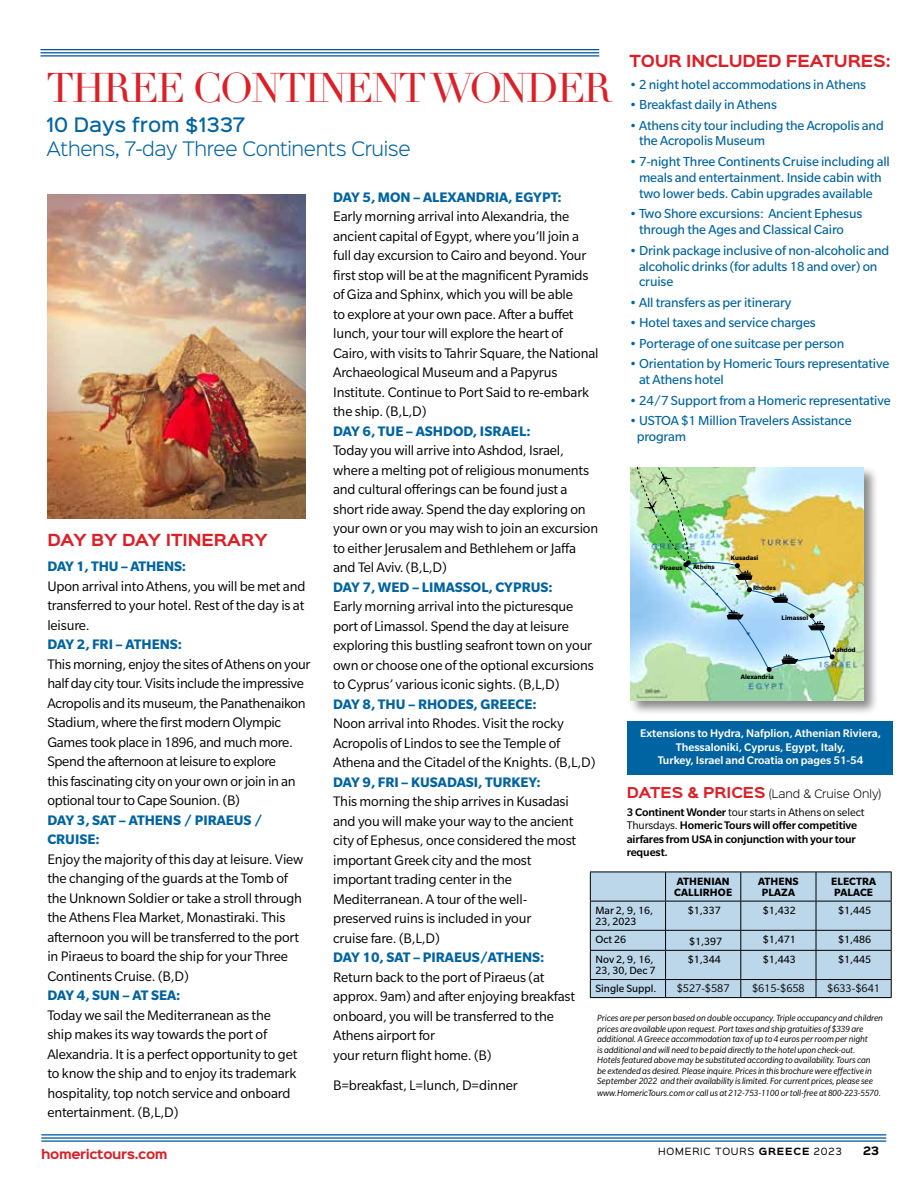
<style>
.page{position:relative;width:918px;height:1188px;background:#fff}
.page>*{position:absolute;margin:0;border:0;box-sizing:border-box;transform-origin:0 0}
.t1{font:40.5px "Didot";letter-spacing:-.05em;color:#dc2028}
.t2{font:300 18px "Sinkin Sans 300";letter-spacing:-.02em;color:#0064a2}
.t3{font:500 18px "Sinkin Sans 500";color:#0064a2}
.t4{font:15px/19.5px "Slate Pro";letter-spacing:-.01em;color:#000}
.t5{font:700 15px/19.5px "Slate Pro";color:#0064a2}
.t6{font:700 15px "Sinkin Sans 700";letter-spacing:-.01em;color:#dc2028}
.t7{font:14.25px/15.9px "Slate Pro";letter-spacing:-.01em;color:#0064a2}
.t8{font:500 12px/13.5px "Slate Pro";letter-spacing:-.01em;color:#000}
.t9{font:500 12px/13.5px "Slate Pro";color:#fff;text-align:center}
.t10{font:12px "Slate Pro";color:#000}
.t11{font:700 12px "Sinkin Sans 700";letter-spacing:-.03em;color:#dc2028}
.t12{font:11.55px/11.6px "Slate Pro";color:#000}
.t13{font:700 11.55px/11.4px "Slate Pro";letter-spacing:.01em;color:#000}
.t14{font:300 10.5px "Sinkin Sans 300";color:#000}
.t15{font:700 10.5px "Sinkin Sans 700";color:#000}
.t16{font:italic 9.75px/10.5px "Slate Pro";letter-spacing:-.01em;color:#000}
.t17{font:9px "Sinkin Sans 400";letter-spacing:.09em;color:#000}
.t18{font:700 7.05px "Slate Pro";color:#000}
.s1{font-family:"Sinkin Sans 700";font-weight:700;font-size:13.5px;color:#dc2028}
.s2{font-weight:400}
.s3{font-family:"Sinkin Sans 700";font-weight:700}
</style>
<div class="page">
<hr style="left:41px;top:1134px;width:845px;height:1px;background:#00529c">
<hr style="left:41px;top:1137px;width:845px;height:2px;background:#00529c">
<hr style="left:41px;top:1140px;width:845px;height:2px;background:#00529c">
<hr style="left:40px;top:49px;width:559px;height:1px;background:#00529c">
<hr style="left:40px;top:52px;width:559px;height:1px;background:#00529c">
<hr style="left:40px;top:55px;width:559px;height:2px;background:#00529c">
<div style="left:627px;top:721px;width:266px;height:54px;background:#0064a2"></div>
<svg style="left:590px;top:872px;width:302px;height:126px;background:#b2cadc"></svg>
<img style="left:47px;top:194px;width:259px;height:325px">
<div style="left:629px;top:466px;width:250px;height:250px;background:#000;opacity:.47"></div>
<img style="left:630px;top:467px;width:233px;height:233px">
<img style="left:630px;top:466px;width:205px;height:206px">
<p class="t6" style="left:629px;top:53px;width:263px">TOUR INCLUDED FEATURES:</p>
<p class="t7" style="left:629px;top:76px;width:238px">• 2 night hotel accommodations in Athens</p>
<p class="t7" style="left:629px;top:97px;width:149px">• Breakfast daily in Athens</p>
<p class="t7" style="left:639px;top:117px;width:246px;text-indent:-10px">• Athens city tour including the Acropolis and the Acropolis Museum</p>
<p class="t7" style="left:629px;top:153px;width:262px;text-align:center">• 7-night Three Continents Cruise including all meals and entertainment. Inside cabin with two lower beds. Cabin upgrades available</p>
<p class="t7" style="left:639px;top:206px;width:225px;text-indent:-10px">• Two Shore excursions: Ancient Ephesus through the Ages and Classical Cairo</p>
<p class="t7" style="left:639px;top:242px;width:252px;text-indent:-10px">• Drink package inclusive of non-alcoholic and alcoholic drinks (for adults 18 and over) on cruise</p>
<p class="t7" style="left:629px;top:294px;width:164px">• All transfers as per itinerary</p>
<p class="t7" style="left:629px;top:315px;width:188px">• Hotel taxes and service charges</p>
<p class="t7" style="left:629px;top:335px;width:216px">• Porterage of one suitcase per person</p>
<p class="t7" style="left:639px;top:356px;width:252px;text-indent:-10px">• Orientation by Homeric Tours representative at Athens hotel</p>
<p class="t7" style="left:629px;top:392px;width:263px">• 24/7 Support from a Homeric representative</p>
<p class="t7" style="left:637px;top:413px;width:216px;text-indent:-7px">• USTOA $1 Million Travelers Assistance program</p>
<h1 class="t1" style="left:46px;top:63px;width:568px">THREE CONTINENT WONDER</h1>
<p class="t3" style="left:46px;top:110px;width:200px">10 Days from $1337</p>
<p class="t2" style="left:46px;top:134px;width:366px">Athens, 7-day Three Continents Cruise</p>
<p class="t5" style="left:333px;top:187px;width:230px">DAY 5, MON – ALEXANDRIA, EGYPT:</p>
<p class="t4" style="left:333px;top:207px;width:267px">Early morning arrival into Alexandria, the ancient capital of Egypt, where you’ll join a full day excursion to Cairo and beyond. Your first stop will be at the magnificent Pyramids of Giza and Sphinx, which you will be able<br>to explore at your own pace. After a buffet lunch, your tour will explore the heart of Cairo, with visits to Tahrir Square, the National Archaeological Museum and a Papyrus Institute. Continue to Port Said to re-embark the ship. (B,L,D)</p>
<p class="t5" style="left:333px;top:421px;width:199px">DAY 6, TUE – ASHDOD, ISRAEL:</p>
<p class="t4" style="left:333px;top:441px;width:267px">Today you will arrive into Ashdod, Israel, where a melting pot of religious monuments and cultural offerings can be found just a short ride away. Spend the day exploring on your own or you may wish to join an excursion to either Jerusalem and Bethlehem or Jaffa and Tel Aviv. (B,L,D)</p>
<p class="t5" style="left:333px;top:577px;width:221px">DAY 7, WED – LIMASSOL, CYPRUS:</p>
<p class="t4" style="left:333px;top:597px;width:262px">Early morning arrival into the picturesque port of Limassol. Spend the day at leisure exploring this bustling seafront town on your own or choose one of the optional excursions to Cyprus’ various iconic sights. (B,L,D)</p>
<p class="t5" style="left:333px;top:694px;width:205px">DAY 8, THU – RHODES, GREECE:</p>
<p class="t4" style="left:333px;top:714px;width:264px">Noon arrival into Rhodes. Visit the rocky<br>Acropolis of Lindos to see the Temple of<br>Athena and the Citadel of the Knights. (B,L,D)</p>
<p class="t5" style="left:333px;top:772px;width:209px">DAY 9, FRI – KUSADASI, TURKEY:</p>
<p class="t4" style="left:333px;top:792px;width:245px">This morning the ship arrives in Kusadasi and you will make your way to the ancient city of Ephesus, once considered the most important Greek city and the most important trading center in the Mediterranean. A tour of the well&shy;preserved ruins is included in your<br>cruise fare. (B,L,D)</p>
<p class="t5" style="left:333px;top:948px;width:213px">DAY 10, SAT – PIRAEUS/ATHENS:</p>
<p class="t4" style="left:333px;top:967px;width:243px">Return back to the port of Piraeus (at approx. 9am) and after enjoying breakfast onboard, you will be transferred to the Athens airport for<br>your return flight home. (B)</p>
<p class="t4" style="left:333px;top:1075px;width:186px">B=breakfast, L=lunch, D=dinner</p>
<p class="t6" style="left:47px;top:532px;width:222px">DAY BY DAY ITINERARY</p>
<p class="t5" style="left:47px;top:556px;width:140px">DAY 1, THU – ATHENS:</p>
<p class="t4" style="left:47px;top:576px;width:260px;text-align:justify">Upon arrival into Athens, you will be met and transferred to your hotel. Rest of the day is at leisure.</p>
<p class="t5" style="left:47px;top:634px;width:136px">DAY 2, FRI – ATHENS:</p>
<p class="t4" style="left:47px;top:654px;width:265px">This morning, enjoy the sites of Athens on your half day city tour. Visits include the impressive Acropolis and its museum, the Panathenaikon Stadium, where the first modern Olympic Games took place in 1896, and much more.<br>Spend the afternoon at leisure to explore<br>this fascinating city on your own or join in an optional tour to Cape Sounion. (B)</p>
<p class="t5" style="left:47px;top:810px;width:217px">DAY 3, SAT – ATHENS / PIRAEUS /<br>CRUISE:</p>
<p class="t4" style="left:47px;top:849px;width:258px">Enjoy the majority of this day at leisure. View the changing of the guards at the Tomb of the Unknown Soldier or take a stroll through the Athens Flea Market, Monastiraki. This afternoon you will be transferred to the port in Piraeus to board the ship for your Three Continents Cruise. (B,D)</p>
<p class="t5" style="left:47px;top:985px;width:135px">DAY 4, SUN – AT SEA:</p>
<p class="t4" style="left:47px;top:1005px;width:252px">Today we sail the Mediterranean as the ship makes its way towards the port of Alexandria. It is a perfect opportunity to get to know the ship and to enjoy its trademark hospitality, top notch service and onboard entertainment. (B,L,D)</p>
<p class="t18" style="left:731px;top:554px;width:29px">Kusadasi</p>
<p class="t18" style="left:753px;top:583px;width:24px">Rhodes</p>
<p class="t18" style="left:660px;top:564px;width:24px">Piraeus</p>
<p class="t18" style="left:693px;top:563px;width:23px">Athens</p>
<p class="t18" style="left:782px;top:614px;width:28px">Limassol</p>
<p class="t18" style="left:833px;top:646px;width:25px">Ashdod</p>
<p class="t18" style="left:741px;top:672px;width:35px">Alexandria</p>
<p class="t9" style="left:640px;top:726px;width:242px">Extensions to Hydra, Nafplion, Athenian Riviera,<br>Thessaloniki, Cyprus, Egypt, Italy,<br>Turkey, Israel and Croatia on pages 51-54</p>
<p class="t14" style="left:627px;top:785px;width:256px"><span class="s1">DATES &amp; PRICES</span> (Land &amp; Cruise Only)</p>
<p class="t8" style="left:627px;top:805px;width:239px">3 Continent Wonder <span class="s2">tour starts in Athens on select Thursdays.</span> Homeric Tours will offer competitive airfares from USA in conjunction with your tour request.</p>
<p class="t13" style="left:674px;top:875px;width:59px">ATHENIAN<br>CALLIRHOE</p>
<p class="t13" style="left:758px;top:875px;width:42px;text-align:center">ATHENS<br>PLAZA</p>
<p class="t13" style="left:831px;top:875px;width:47px">ELECTRA<br>PALACE</p>
<p class="t12" style="left:595px;top:904px;width:59px">Mar 2, 9, 16,<br>23, 2023</p>
<p class="t12" style="left:688px;top:904px;width:35px">$1,337</p>
<p class="t12" style="left:763px;top:904px;width:35px">$1,432</p>
<p class="t12" style="left:838px;top:904px;width:35px">$1,445</p>
<p class="t12" style="left:595px;top:933px;width:32px">Oct 26</p>
<p class="t12" style="left:689px;top:936px;width:35px">$1,397</p>
<p class="t12" style="left:763px;top:933px;width:35px">$1,471</p>
<p class="t12" style="left:838px;top:933px;width:35px">$1,486</p>
<p class="t12" style="left:595px;top:953px;width:62px">Nov 2, 9, 16,<br>23, 30, Dec 7</p>
<p class="t12" style="left:688px;top:953px;width:35px">$1,344</p>
<p class="t12" style="left:763px;top:953px;width:35px">$1,443</p>
<p class="t12" style="left:838px;top:953px;width:35px">$1,445</p>
<p class="t12" style="left:595px;top:983px;width:63px">Single Suppl.</p>
<p class="t10" style="left:677px;top:982px;width:54px">$527-$587</p>
<p class="t10" style="left:752px;top:982px;width:54px">$615-$658</p>
<p class="t10" style="left:827px;top:982px;width:54px">$633-$641</p>
<p class="t16" style="left:597px;top:1013px;width:287px">Prices are per person based on double occupancy. Triple occupancy and children prices are available upon request. Port taxes and ship gratuities of $339 are additional. A Greece accommodation tax of up to 4 euros per room per night<br>is additional and will need to be paid directly to the hotel upon check-out.<br>Hotels featured above may be substituted according to availability. Tours can<br>be extended as desired. Please inquire. Prices in this brochure were effective in September 2022 and their availability is limited. For current prices, please see</p>
<p class="t16" style="left:597px;top:1088px;width:285px">www.HomericTours.com or call us at 212-753-1100 or toll-free at 800-223-5570.</p>
<p class="t11" style="left:41px;top:1148px;width:128px">homerictours.com</p>
<p class="t17" style="left:658px;top:1143px;width:185px">HOMERIC TOURS <span class="s3">GREECE</span> 2023</p>
<p class="t15" style="left:863px;top:1145px;width:17px">23</p>
</div>
